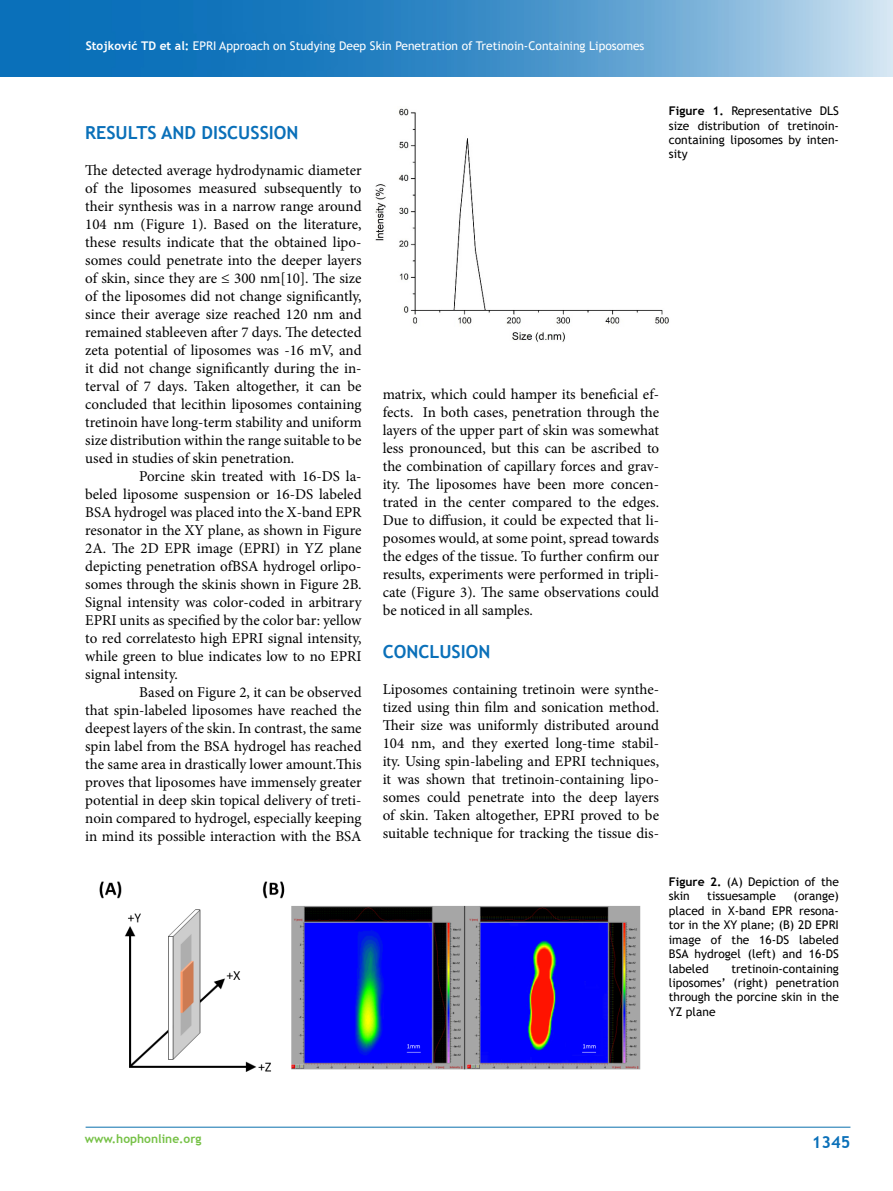
<style>
.page{position:relative;width:893px;height:1191px;background:#fff}
.page>*{position:absolute;margin:0;border:0;box-sizing:border-box;transform-origin:0 0}
.t1{font:700 18px "Trebuchet MS";color:#0a70b9}
.t2{font:700 16.5px "Trebuchet MS";color:#0a70b9}
.t3{font:15px/18px "Minion Pro";color:#000;text-align:justify}
.t4{font:12px/14.4px "Trebuchet MS";color:#000;text-align:justify}
.t5{font:12px "Trebuchet MS";color:#fff}
.t6{font:700 12px "Trebuchet MS";color:#76c146}
.s1{font-weight:700}
</style>
<div class="page">
<img style="left:0;top:0;width:893px;height:77px">
<hr style="left:86px;top:1126px;width:764px;height:1px;background:#0a70ac">
<img style="left:375px;top:108px;width:294px;height:234px">
<img style="left:99px;top:881px;width:542px;height:191px">
<p class="t5" style="left:86px;top:38px;width:560px"><span class="s1">Stojković TD et al:</span> EPRI Approach on Studying Deep Skin Penetration of Tretinoin-Containing Liposomes</p>
<p class="t1" style="left:85px;top:121px;width:215px">RESULTS AND DISCUSSION</p>
<p class="t3" style="left:85px;top:161px;width:278px">The detected average hydrodynamic diameter of the liposomes measured subsequently to their synthesis was in a narrow range around 104 nm (Figure 1). Based on the literature, these results indicate that the obtained lipo&shy;somes could penetrate into the deeper layers of skin, since they are ≤ 300 nm[10]. The size of the liposomes did not change significantly, since their average size reached 120 nm and remained stableeven after 7 days. The detected zeta potential of liposomes was -16 mV, and it did not change significantly during the in&shy;terval of 7 days. Taken altogether, it can be concluded that lecithin liposomes containing tretinoin have long-term stability and uniform size distribution within the range suitable to be used in studies of skin penetration.</p>
<p class="t3" style="left:85px;top:467px;width:278px;text-indent:54px">Porcine skin treated with 16-DS la&shy;beled liposome suspension or 16-DS labeled BSA hydrogel was placed into the X-band EPR resonator in the XY plane, as shown in Figure 2A. The 2D EPR image (EPRI) in YZ plane depicting penetration ofBSA hydrogel orlipo&shy;somes through the skinis shown in Figure 2B.<br>Signal intensity was color-coded in arbitrary EPRI units as specified by the color bar: yellow to red correlatesto high EPRI signal intensity, while green to blue indicates low to no EPRI signal intensity.</p>
<p class="t3" style="left:85px;top:683px;width:278px;text-indent:54px">Based on Figure 2, it can be observed that spin-labeled liposomes have reached the deepest layers of the skin. In contrast, the same spin label from the BSA hydrogel has reached the same area in drastically lower amount.This proves that liposomes have immensely greater potential in deep skin topical delivery of treti&shy;noin compared to hydrogel, especially keeping in mind its possible interaction with the BSA</p>
<p class="t4" style="left:669px;top:104px;width:172px"><span class="s1">Figure 1.</span> Representative DLS size distribution of tretinoin&shy;containing liposomes by inten&shy;sity</p>
<p class="t3" style="left:383px;top:385px;width:278px">matrix, which could hamper its beneficial ef&shy;fects. In both cases, penetration through the layers of the upper part of skin was somewhat less pronounced, but this can be ascribed to the combination of capillary forces and grav&shy;ity. The liposomes have been more concen&shy;trated in the center compared to the edges.<br>Due to diffusion, it could be expected that li&shy;posomes would, at some point, spread towards the edges of the tissue. To further confirm our results, experiments were performed in tripli&shy;cate (Figure 3). The same observations could be noticed in all samples.</p>
<p class="t1" style="left:383px;top:640px;width:109px">CONCLUSION</p>
<p class="t3" style="left:383px;top:680px;width:278px">Liposomes containing tretinoin were synthe&shy;tized using thin film and sonication method.<br>Their size was uniformly distributed around 104 nm, and they exerted long-time stabil&shy;ity. Using spin-labeling and EPRI techniques, it was shown that tretinoin-containing lipo&shy;somes could penetrate into the deep layers of skin. Taken altogether, EPRI proved to be suitable technique for tracking the tissue dis-</p>
<p class="t4" style="left:669px;top:874px;width:172px"><span class="s1">Figure 2.</span> (A) Depiction of the skin</p>
<p class="t4" style="left:707px;top:889px;width:70px">tissuesample</p>
<p class="t4" style="left:669px;top:889px;width:172px;text-indent:125px">(orange) placed in X-band EPR resona&shy;tor in the XY plane; (B) 2D EPRI image of the 16-DS labeled BSA hydrogel (left) and 16-DS labeled</p>
<p class="t4" style="left:669px;top:961px;width:172px;text-indent:63px">tretinoin-containing liposomes’ (right) penetration through the porcine skin in the YZ plane</p>
<p class="t6" style="left:85px;top:1131px;width:118px">www.hophonline.org</p>
<p class="t2" style="left:812px;top:1131px;width:40px">1345</p>
</div>
